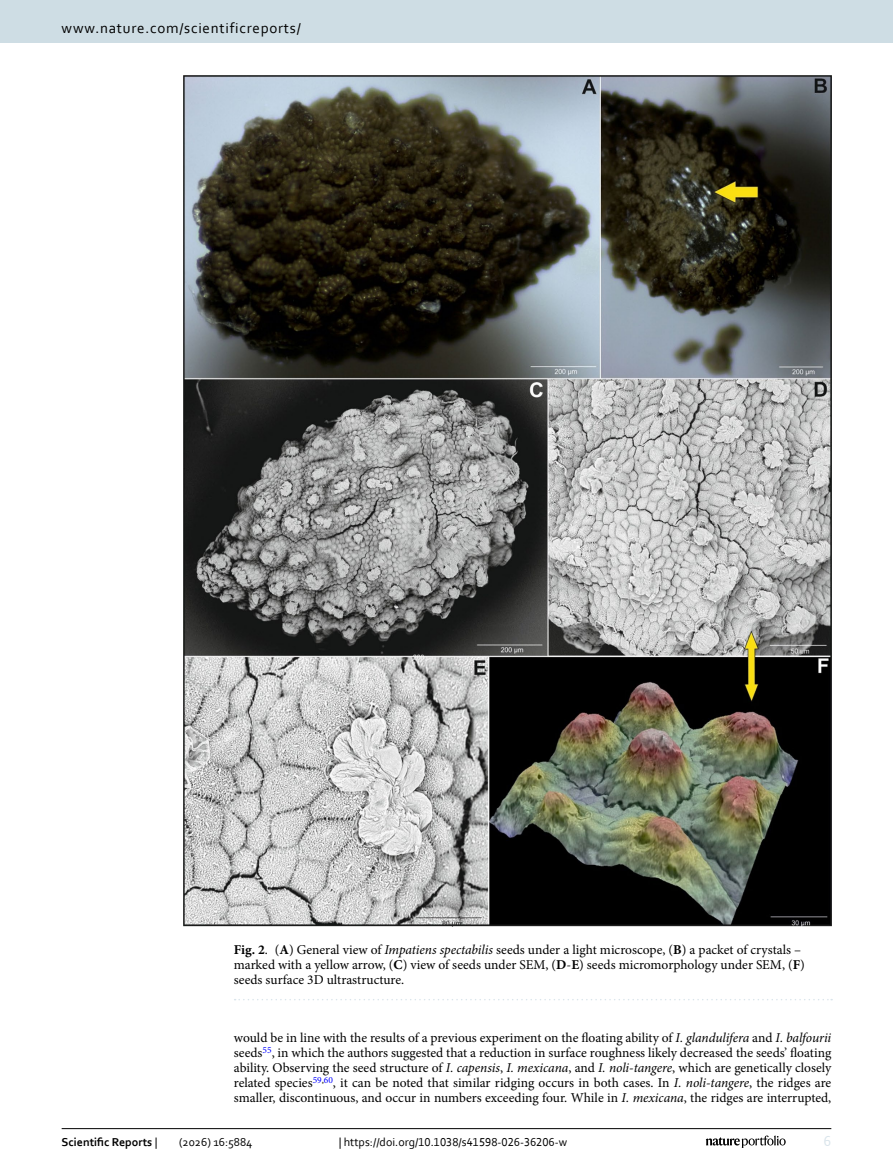
<style>
.page{position:relative;width:893px;height:1174px;background:#fff}
.page>*{position:absolute;margin:0;border:0;box-sizing:border-box;transform-origin:0 0}
.t1{font:15px "Corbel";letter-spacing:.05em;color:#000}
.t2{font:15px "Corbel";color:#d9e4eb}
.Body_Text_Indent{font:13.5px/15px "Minion Pro";color:#000;text-align:justify}
.Figure_Caption{font:13.5px/15px "Minion Pro";color:#000}
.t3{font:12px "Corbel";color:#000}
.t4{font:700 12px "Corbel";color:#000}
.s1{font-weight:700}
.s2{font-style:italic}
.s3{font-weight:400}
</style>
<div class="page">
<img style="left:183px;top:76px;width:648px;height:850px">
<svg style="left:235px;top:999px;width:597px;height:1px"></svg>
<hr style="left:62px;top:1128px;width:769px;height:1px;background:#000">
<svg style="left:706px;top:1135px;width:80px;height:12px"></svg>
<div style="left:0;top:0;width:893px;height:43px;background:#cedde4"></div>
<p class="t1" style="left:62px;top:18px;width:241px">www.nature.com/scientificreports/</p>
<p class="Figure_Caption" style="left:234px;top:942px;width:573px"><span class="s1">Fig. 2</span>. (<span class="s1">A</span>) General view of <span class="s2">Impatiens spectabilis</span> seeds under a light microscope, (<span class="s1">B</span>) a packet of crystals – marked with a yellow arrow, (<span class="s1">C</span>) view of seeds under SEM, (<span class="s1">D</span>-<span class="s1">E</span>) seeds micromorphology under SEM, (<span class="s1">F</span>) seeds surface 3D ultrastructure.</p>
<p class="Body_Text_Indent" style="left:234px;top:1030px;width:599px">would be in line with the results of a previous experiment on the floating ability of <span class="s2">I. glandulifera</span> and <span class="s2">I. balfourii </span>seeds<sup>55</sup>, in which the authors suggested that a reduction in surface roughness likely decreased the seeds’ floating ability. Observing the seed structure of <span class="s2">I. capensis</span>, <span class="s2">I. mexicana</span>, and <span class="s2">I. noli-tangere</span>, which are genetically closely related species<sup>59</sup><sup>,</sup><sup>60</sup>, it can be noted that similar ridging occurs in both cases. In <span class="s2">I. noli-tangere</span>, the ridges are smaller, discontinuous, and occur in numbers exceeding four. While in <span class="s2">I. mexicana</span>, the ridges are interrupted,</p>
<p class="t4" style="left:62px;top:1134px;width:97px">Scientific Reports <span class="s3">|</span></p>
<p class="t3" style="left:179px;top:1134px;width:75px">(2026) 16:5884</p>
<p class="t3" style="left:339px;top:1134px;width:230px">| https://doi.org/10.1038/s41598-026-36206-w</p>
<p class="t2" style="left:824px;top:1132px;width:9px">6</p>
</div>
